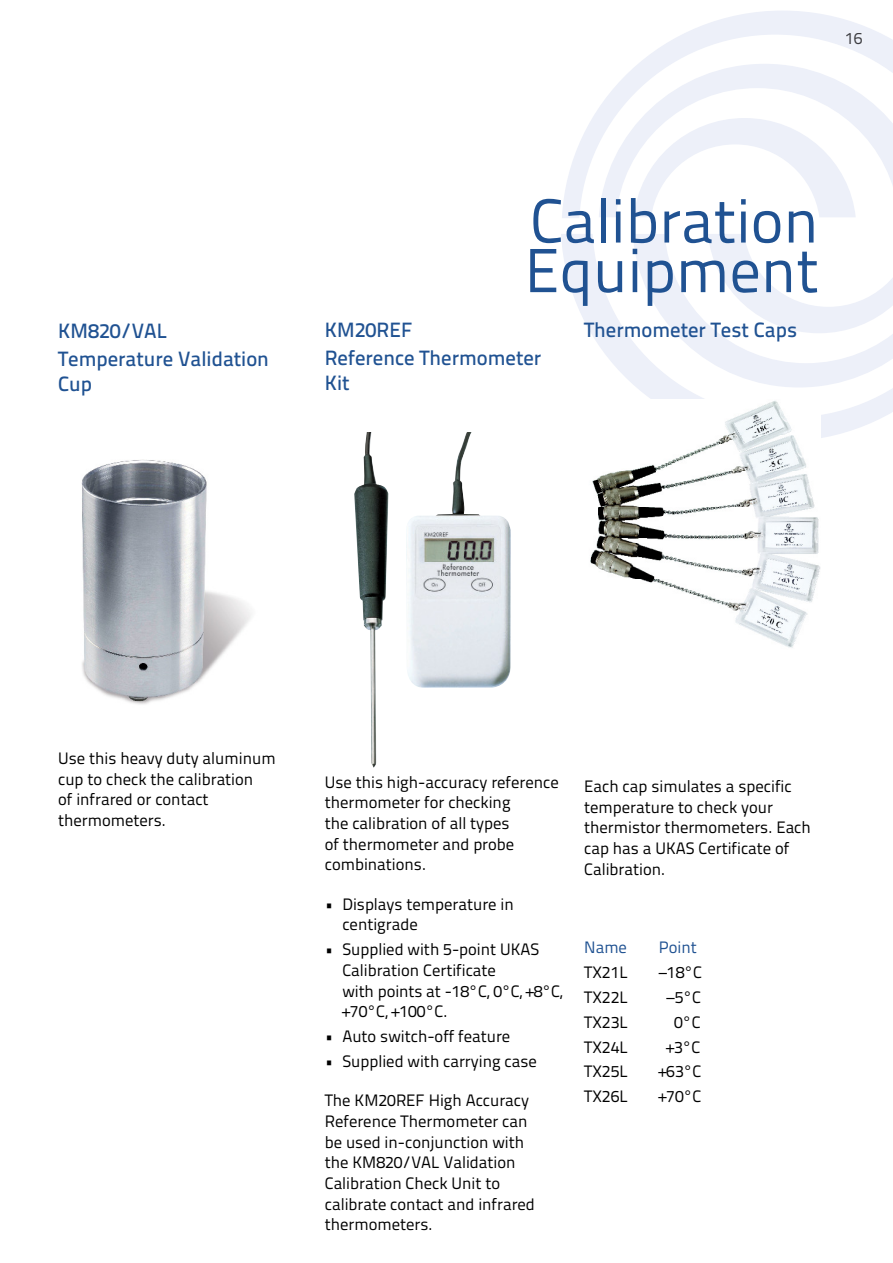
<style>
.page{position:relative;width:893px;height:1263px;background:#fff}
.page>*{position:absolute;margin:0;border:0;box-sizing:border-box;transform-origin:0 0}
.t1{font:61.95px/49.7px "Titillium Text 25 L 400 wt";color:#205292}
.t2{font:20.7px/29px "Titillium Text 25 L 600 wt";color:#205292}
.t3{font:16.5px/20.7px "Titillium Text 25 L 400 wt";color:#000}
.t4{font:16.5px "Titillium Text 25 L 400 wt";color:#205292}
</style>
<div class="page">
<svg style="left:562px;top:11px;width:330px;height:207px"></svg>
<div style="left:846px;top:33px;width:16px;height:11px;background:#edf0f9"></div>
<svg style="left:598px;top:64px;width:294px;height:153px"></svg>
<svg style="left:561px;top:234px;width:331px;height:204px"></svg>
<svg style="left:632px;top:234px;width:260px;height:153px"></svg>
<img style="left:81px;top:460px;width:170px;height:244px">
<img style="left:354px;top:432px;width:156px;height:336px">
<img style="left:584px;top:400px;width:236px;height:248px">
<p class="t3" style="left:845px;top:30px;width:19px">16</p>
<p class="t2" style="left:58px;top:318px;width:212px">KM820/VAL<br>Temperature Validation</p>
<p class="t2" style="left:58px;top:371px;width:35px">Cup</p>
<h1 class="t1" style="left:524px;top:202px;width:295px">Calibration<br>Equipment</h1>
<p class="t2" style="left:325px;top:317px;width:218px">KM20REF<br>Reference Thermometer</p>
<p class="t2" style="left:325px;top:370px;width:26px">Kit</p>
<p class="t2" style="left:584px;top:317px;width:214px">Thermometer Test Caps</p>
<p class="t3" style="left:58px;top:749px;width:219px">Use this heavy duty aluminum cup to check the calibration<br>of infrared or contact thermometers.</p>
<p class="t3" style="left:325px;top:773px;width:235px">Use this high-accuracy reference thermometer for checking<br>the calibration of all types<br>of thermometer and probe combinations.</p>
<p class="t3" style="left:342px;top:895px;width:173px;text-indent:-18px">• Displays temperature in centigrade</p>
<p class="t3" style="left:342px;top:941px;width:222px;text-indent:-18px">• Supplied with 5-point UKAS<br>Calibration Certificate<br>with points at -18°C, 0°C, +8°C, +70°C, +100°C.</p>
<p class="t3" style="left:325px;top:1027px;width:187px">• Auto switch-off feature</p>
<p class="t3" style="left:325px;top:1052px;width:214px">• Supplied with carrying case</p>
<p class="t3" style="left:325px;top:1092px;width:212px">The KM20REF High Accuracy<br>Reference Thermometer can be used in-conjunction with the KM820/VAL Validation<br>Calibration Check Unit to calibrate contact and infrared thermometers.</p>
<p class="t3" style="left:584px;top:777px;width:228px">Each cap simulates a specific temperature to check your thermistor thermometers. Each cap has a UKAS Certificate of<br>Calibration.</p>
<p class="t4" style="left:584px;top:941px;width:44px">Name</p>
<p class="t4" style="left:658px;top:941px;width:40px">Point</p>
<p class="t3" style="left:584px;top:963px;width:45px">TX21L</p>
<p class="t3" style="left:658px;top:963px;width:45px">–18°C</p>
<p class="t3" style="left:584px;top:988px;width:45px">TX22L</p>
<p class="t3" style="left:666px;top:988px;width:36px">–5°C</p>
<p class="t3" style="left:584px;top:1013px;width:45px">TX23L</p>
<p class="t3" style="left:674px;top:1013px;width:28px">0°C</p>
<p class="t3" style="left:584px;top:1038px;width:45px">TX24L</p>
<p class="t3" style="left:666px;top:1038px;width:35px">+3°C</p>
<p class="t3" style="left:584px;top:1063px;width:45px">TX25L</p>
<p class="t3" style="left:658px;top:1063px;width:44px">+63°C</p>
<p class="t3" style="left:584px;top:1088px;width:45px">TX26L</p>
<p class="t3" style="left:658px;top:1088px;width:44px">+70°C</p>
</div>
